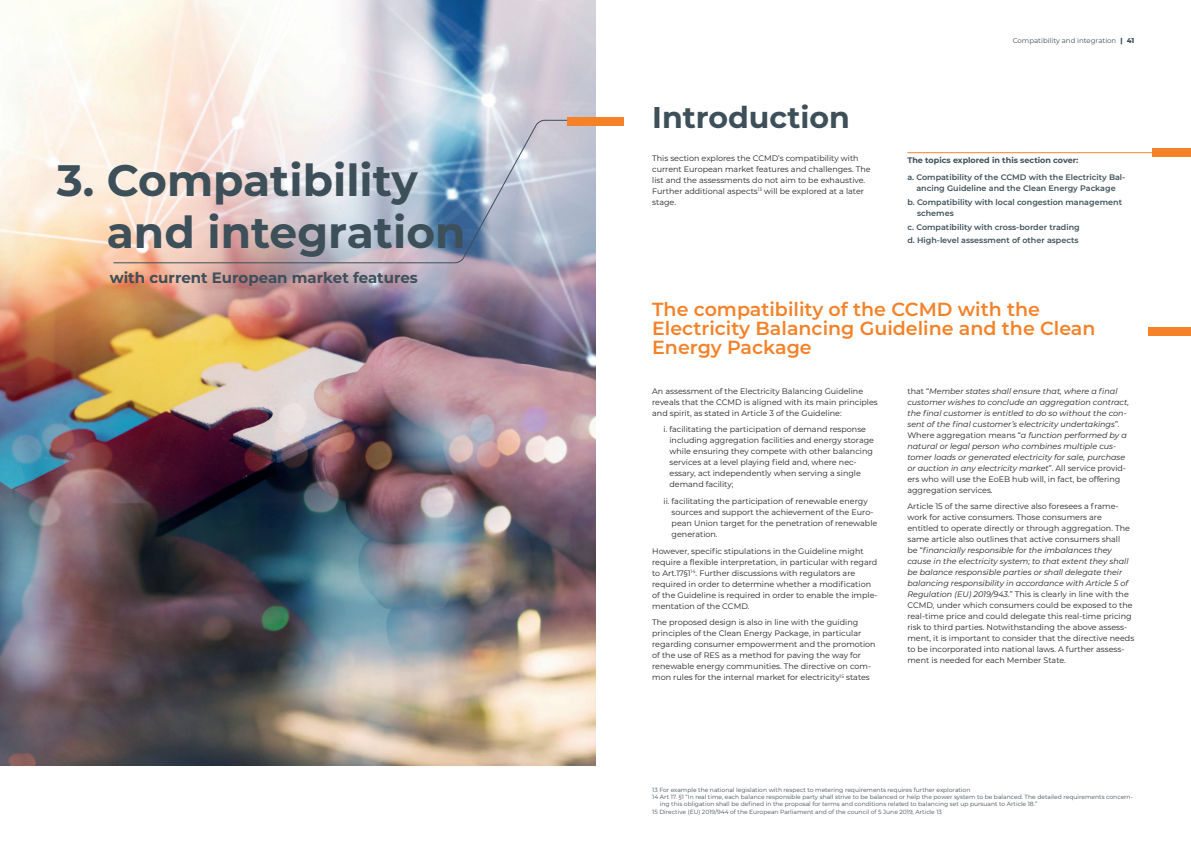
<style>
.page{position:relative;width:1191px;height:842px;background:#fff}
.page>*{position:absolute;margin:0;border:0;box-sizing:border-box;transform-origin:0 0}
.t1{font:700 44px/52.8px "Montserrat";color:#3d4f59}
.t2{font:700 30px "Montserrat";color:#3d4f59}
.t3{font:600 19px/19px "Montserrat";color:#f58229}
.t4{font:700 15px "Montserrat";color:#3d4f59}
.t5{font:8px/11px "Montserrat";color:#231f20}
.t6{font:italic 8px/11px "Montserrat";color:#231f20}
.t7{font:600 8px/11px "Montserrat";color:#3d4f59}
.t8{font:700 8px "Montserrat";color:#3d4f59}
.t9{font:7px "Montserrat";color:#3d4f59}
.t10{font:6px "Montserrat";color:#3d4f59}
.s1{font-weight:800}
.s2{font-style:normal}
.s3{font-style:italic}
</style>
<div class="page">
<img style="left:0;top:0;width:595px;height:765px">
<svg style="left:113px;top:120px;width:483px;height:144px;background:#cac8cf"></svg>
<div style="left:567px;top:118px;width:56px;height:8px;background:#f58229"></div>
<div style="left:1148px;top:328px;width:43px;height:8px;background:#f58229"></div>
<hr style="left:907px;top:152px;width:284px;height:1px;background:#f58229">
<div style="left:1152px;top:148px;width:39px;height:9px;background:#f58229"></div>
<h1 class="t1" style="left:107px;top:151px;width:360px;text-indent:-50px">3. Compatibility and integration</h1>
<h3 class="t4" style="left:110px;top:266px;width:310px">with current European market features</h3>
<h2 class="t2" style="left:652px;top:95px;width:199px">Introduction</h2>
<p class="t5" style="left:652px;top:152px;width:220px">This section explores the CCMD’s compatibility with current European market features and challenges. The list and the assessments do not aim to be exhaustive.<br>Further additional aspects<sup>13</sup> will be explored at a later stage.</p>
<p class="t9" style="left:1012px;top:35px;width:123px">Compatibility and integration <span class="s1">| 41</span></p>
<p class="t8" style="left:907px;top:155px;width:172px">The topics explored in this section cover:</p>
<p class="t7" style="left:907px;top:171px;width:219px;text-align:center">a. Compatibility of the CCMD with the Electricity Bal&shy;ancing Guideline and the Clean Energy Package</p>
<p class="t7" style="left:917px;top:196px;width:206px;text-indent:-10px">b. Compatibility with local congestion management schemes</p>
<p class="t7" style="left:907px;top:220px;width:174px;line-height:13.8px">c. Compatibility with cross-border trading d. High-level assessment of other aspects</p>
<h3 class="t3" style="left:652px;top:299px;width:445px">The compatibility of the CCMD with the<br>Electricity Balancing Guideline and the Clean<br>Energy Package</h3>
<p class="t5" style="left:652px;top:385px;width:227px">An assessment of the Electricity Balancing Guideline reveals that the CCMD is aligned with its main principles and spirit, as stated in Article 3 of the Guideline:</p>
<p class="t5" style="left:669px;top:424px;width:206px;text-indent:-6px">i. facilitating the participation of demand response including aggregation facilities and energy storage while ensuring they compete with other balancing services at a level playing field and, where nec&shy;essary, act independently when serving a single demand facility;</p>
<p class="t5" style="left:671px;top:495px;width:207px;text-indent:-8px">ii. facilitating the participation of renewable energy sources and support the achievement of the Euro&shy;pean Union target for the penetration of renewable generation.</p>
<p class="t5" style="left:652px;top:545px;width:227px">However, specific stipulations in the Guideline might require a flexible interpretation, in particular with regard to Art.17§1<sup>14</sup>. Further discussions with regulators are required in order to determine whether a modification of the Guideline is required in order to enable the imple&shy;mentation of the CCMD.</p>
<p class="t5" style="left:652px;top:617px;width:225px">The proposed design is also in line with the guiding principles of the Clean Energy Package, in particular regarding consumer empowerment and the promotion of the use of RES as a method for paving the way for renewable energy communities. The directive on com&shy;mon rules for the internal market for electricity<sup>15</sup> states</p>
<p class="t6" style="left:907px;top:385px;width:223px"><span class="s2">that “</span>Member states shall ensure that, where a final customer wishes to conclude an aggregation contract, the final customer is entitled to do so without the con&shy;sent of the final customer’s electricity undertakings<span class="s2">”.<br>Where aggregation means “</span>a function performed by a natural or legal person who combines multiple cus&shy;tomer loads or generated electricity for sale, purchase or auction in any electricity market<span class="s2">”. All service provid&shy;ers who will use the EoEB hub will, in fact, be offering aggregation services.</span></p>
<p class="t5" style="left:907px;top:501px;width:228px">Article 15 of the same directive also foresees a frame&shy;work for active consumers. Those consumers are entitled to operate directly or through aggregation. The same article also outlines that active consumers shall<br>be “<span class="s3">financially responsible for the imbalances they cause in the electricity system; to that extent they shall be balance responsible parties or shall delegate their balancing responsibility in accordance with Article 5 of Regulation (EU) 2019/943.</span>” This is clearly in line with the CCMD, under which consumers could be exposed to the real-time price and could delegate this real-time pricing risk to third parties. Notwithstanding the above assess&shy;ment, it is important to consider that the directive needs to be incorporated into national laws. A further assess&shy;ment is needed for each Member State.</p>
<p class="t10" style="left:652px;top:786px;width:320px">13 For example the national legislation with respect to metering requirements requires further exploration</p>
<p class="t10" style="left:652px;top:793px;width:482px">14 Art 17. §1 “In real time, each balance responsible party shall strive to be balanced or help the power system to be balanced. The detailed requirements concern-</p>
<p class="t10" style="left:660px;top:800px;width:379px">ing this obligation shall be defined in the proposal for terms and conditions related to balancing set up pursuant to Article 18.”</p>
<p class="t10" style="left:652px;top:807px;width:291px">15 Directive (EU) 2019/944 of the European Parliament and of the council of 5 June 2019, Article 13</p>
</div>
